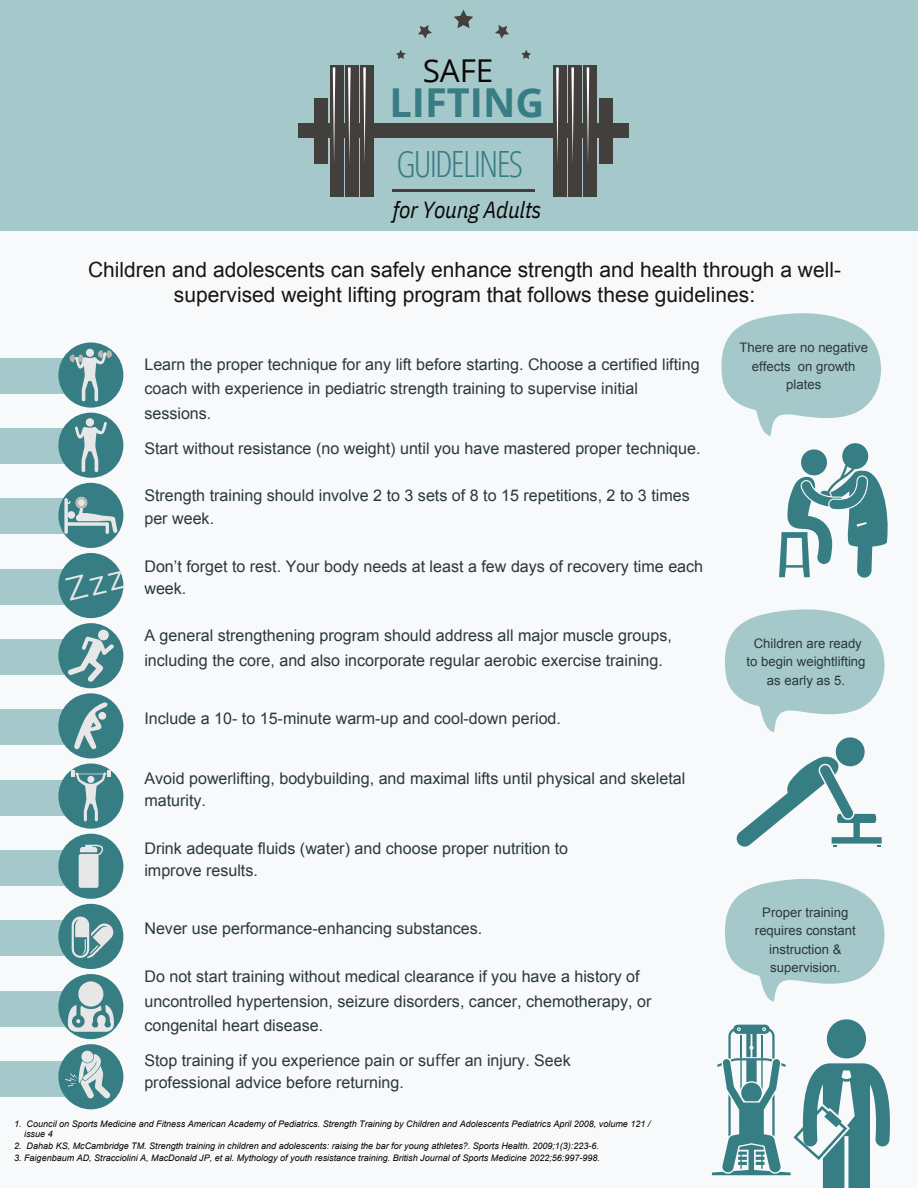
<style>
.page{position:relative;width:918px;height:1188px;background:#f7f9fa}
.page>*{position:absolute;margin:0;border:0;box-sizing:border-box;transform-origin:0 0}
.t1{font:700 39.9px "Open Sans";color:#377d84}
.t2{font:300 36.15px "Open Sans Condensed";letter-spacing:-.05em;color:#377d84}
.t3{font:31.5px "Open Sans";color:#0b0907}
.t4{font:italic 23.25px "IBM Plex Sans Cond";letter-spacing:-.015em;color:#0b0907}
.t5{font:21px/24.9px "Arial";color:#171615;text-align:center}
.t6{font:16.05px/24.8px "Arial";color:#2a3938}
.t7{font:13.2px/18.3px "Arial";color:#2a3938;text-align:center}
.t8{font:italic 9px/10.8px "Arial";color:#000}
.s1{font-family:"Open Sans"}
</style>
<div class="page">
<div style="left:0;top:1061px;width:98px;height:36px;background:#a5c8ca"></div>
<div style="left:0;top:991px;width:98px;height:35px;background:#a5c8ca"></div>
<div style="left:0;top:921px;width:98px;height:35px;background:#a5c8ca"></div>
<div style="left:0;top:850px;width:98px;height:36px;background:#a5c8ca"></div>
<div style="left:0;top:780px;width:98px;height:35px;background:#a5c8ca"></div>
<div style="left:0;top:710px;width:98px;height:35px;background:#a5c8ca"></div>
<div style="left:0;top:639px;width:98px;height:36px;background:#a5c8ca"></div>
<div style="left:0;top:569px;width:98px;height:35px;background:#a5c8ca"></div>
<div style="left:0;top:499px;width:98px;height:35px;background:#a5c8ca"></div>
<div style="left:0;top:428px;width:98px;height:36px;background:#a5c8ca"></div>
<div style="left:0;top:358px;width:98px;height:35px;background:#a5c8ca"></div>
<div style="left:58px;top:342px;width:65px;height:66px;background:#377d84;border-radius:50%"></div>
<div style="left:86px;top:349px;width:8px;height:8px;background:#e1e2e4;border-radius:50%"></div>
<div style="left:98px;top:353px;width:14px;height:3px;border:1px solid #b9b6b5"></div>
<svg style="left:70px;top:350px;width:41px;height:51px"></svg>
<div style="left:58px;top:413px;width:65px;height:65px;background:#377d84;border-radius:50%"></div>
<div style="left:86px;top:418px;width:8px;height:9px;background:#e8e7e8;border-radius:50%"></div>
<svg style="left:75px;top:422px;width:32px;height:50px"></svg>
<div style="left:58px;top:483px;width:65px;height:65px;background:#377d84;border-radius:50%"></div>
<svg style="left:64px;top:497px;width:54px;height:37px"></svg>
<div style="left:58px;top:553px;width:65px;height:65px;background:#377d84;border-radius:50%"></div>
<div style="left:58px;top:623px;width:65px;height:65px;background:#377d84;border-radius:50%"></div>
<svg style="left:68px;top:636px;width:46px;height:46px"></svg>
<div style="left:98px;top:630px;width:11px;height:10px;background:#e8e7e8;border-radius:50%"></div>
<div style="left:58px;top:693px;width:65px;height:65px;background:#377d84;border-radius:50%"></div>
<svg style="left:74px;top:702px;width:34px;height:47px"></svg>
<div style="left:98px;top:712px;width:8px;height:8px;background:#e8e7e8;border-radius:50%"></div>
<div style="left:58px;top:763px;width:65px;height:66px;background:#377d84;border-radius:50%"></div>
<svg style="left:71px;top:771px;width:40px;height:50px"></svg>
<div style="left:87px;top:776px;width:7px;height:7px;background:#e8e7e8;border-radius:50%"></div>
<div style="left:58px;top:834px;width:65px;height:65px;background:#377d84;border-radius:50%"></div>
<svg style="left:79px;top:845px;width:24px;height:43px"></svg>
<div style="left:58px;top:904px;width:65px;height:65px;background:#377d84;border-radius:50%"></div>
<svg style="left:72px;top:916px;width:41px;height:42px"></svg>
<div style="left:58px;top:974px;width:65px;height:65px;background:#377d84;border-radius:50%"></div>
<svg style="left:68px;top:981px;width:46px;height:51px"></svg>
<div style="left:58px;top:1044px;width:65px;height:65px;background:#377d84;border-radius:50%"></div>
<div style="left:81px;top:1051px;width:12px;height:12px;background:#e8e7e8;border-radius:50%"></div>
<svg style="left:65px;top:1054px;width:45px;height:45px"></svg>
<div style="left:0;top:0;width:918px;height:231px;background:#a5c8ca"></div>
<hr style="left:392px;top:189px;width:143px;height:2px;background:#433f3d">
<div style="left:361px;top:65px;width:13px;height:132px;background:#433f3d"></div>
<div style="left:345px;top:65px;width:14px;height:132px;background:#433f3d"></div>
<div style="left:330px;top:65px;width:13px;height:132px;background:#433f3d"></div>
<div style="left:298px;top:123px;width:165px;height:15px;background:#433f3d"></div>
<div style="left:314px;top:98px;width:14px;height:66px;background:#433f3d"></div>
<div style="left:553px;top:65px;width:13px;height:132px;background:#433f3d"></div>
<div style="left:568px;top:65px;width:14px;height:132px;background:#433f3d"></div>
<div style="left:584px;top:65px;width:13px;height:132px;background:#433f3d"></div>
<div style="left:463px;top:123px;width:166px;height:15px;background:#433f3d"></div>
<div style="left:599px;top:98px;width:14px;height:66px;background:#433f3d"></div>
<svg style="left:333px;top:67px;width:2px;height:96px"></svg>
<svg style="left:348px;top:67px;width:3px;height:95px"></svg>
<svg style="left:363px;top:67px;width:3px;height:96px"></svg>
<svg style="left:556px;top:67px;width:3px;height:95px"></svg>
<svg style="left:571px;top:67px;width:3px;height:96px"></svg>
<svg style="left:587px;top:67px;width:2px;height:96px"></svg>
<svg style="left:454px;top:10px;width:19px;height:18px"></svg>
<svg style="left:495px;top:25px;width:14px;height:14px"></svg>
<svg style="left:521px;top:50px;width:10px;height:9px"></svg>
<svg style="left:418px;top:25px;width:14px;height:14px"></svg>
<svg style="left:396px;top:50px;width:10px;height:9px"></svg>
<svg style="left:779px;top:443px;width:109px;height:135px"></svg>
<svg style="left:712px;top:1019px;width:178px;height:169px"></svg>
<svg style="left:725px;top:878px;width:160px;height:124px"></svg>
<svg style="left:725px;top:609px;width:160px;height:238px"></svg>
<svg style="left:721px;top:313px;width:160px;height:123px"></svg>
<svg style="left:119px;top:571px;width:5px;height:30px"></svg>
<h3 class="t3" style="left:423px;top:48px;width:72px">SAFE</h3>
<h1 class="t1" style="left:389px;top:75px;width:156px">LIFTING</h1>
<h2 class="t2" style="left:397px;top:139px;width:128px">GUIDELINES</h2>
<h3 class="t4" style="left:393px;top:194px;width:150px">for Young Adults</h3>
<h3 class="t5" style="left:88px;top:258px;width:754px">Children and adolescents can safely enhance strength and health through a well&shy;supervised weight lifting program that follows these guidelines:</h3>
<p class="t6" style="left:144px;top:352px;width:557px">Learn the proper technique for any lift before starting. Choose a certified lifting coach with experience in pediatric strength training to supervise initial sessions.</p>
<p class="t6" style="left:144px;top:436px;width:558px">Start without resistance (no weight) until you have mastered proper technique.</p>
<p class="t6" style="left:144px;top:485px;width:547px;line-height:22.5px">Strength training should involve 2 to 3 sets of 8 to 15 repetitions, 2 to 3 times per week.</p>
<p class="t6" style="left:144px;top:555px;width:560px;line-height:22.5px">Don’t forget to rest. Your body needs at least a few days of recovery time each week.</p>
<p class="t6" style="left:144px;top:623px;width:529px">A general strengthening program should address all major muscle groups, including the core, and also incorporate regular aerobic exercise training.</p>
<p class="t6" style="left:144px;top:706px;width:418px">Include a 10- to 15-minute warm-up and cool-down period.</p>
<p class="t6" style="left:144px;top:767px;width:542px;line-height:22.5px">Avoid powerlifting, bodybuilding, and maximal lifts until physical and skeletal maturity.</p>
<p class="t6" style="left:144px;top:837px;width:425px;line-height:22.5px">Drink adequate fluids (water) and choose proper nutrition to improve results.</p>
<p class="t6" style="left:144px;top:916px;width:340px">Never use performance-enhancing substances.</p>
<p class="t6" style="left:144px;top:964px;width:508px">Do not start training without medical clearance if you have a history of uncontrolled hypertension, seizure disorders, cancer, chemotherapy, or congenital heart disease.</p>
<p class="t6" style="left:144px;top:1050px;width:428px;line-height:21.9px">Stop training if you experience pain or su<span class="s1">ff</span>er an injury. Seek professional advice before returning.</p>
<p class="t8" style="left:24px;top:1118px;width:628px;text-indent:-10px">1. Council on Sports Medicine and Fitness American Academy of Pediatrics. Strength Training by Children and Adolescents Pediatrics April 2008, volume 121 / issue 4</p>
<p class="t8" style="left:14px;top:1141px;width:586px">2. Dahab KS, McCambridge TM. Strength training in children and adolescents: raising the bar for young athletes?. Sports Health. 2009;1(3):223-6.</p>
<p class="t8" style="left:14px;top:1153px;width:587px">3. Faigenbaum AD, Stracciolini A, MacDonald JP, et al. Mythology of youth resistance training. British Journal of Sports Medicine 2022;56:997-998.</p>
<p class="t7" style="left:739px;top:339px;width:130px">There are no negative effects on growth plates</p>
<p class="t7" style="left:747px;top:634px;width:121px">Children are ready to begin weightlifting as early as 5.</p>
<p class="t7" style="left:755px;top:903px;width:102px">Proper training requires constant instruction &amp; supervision.</p>
</div>
